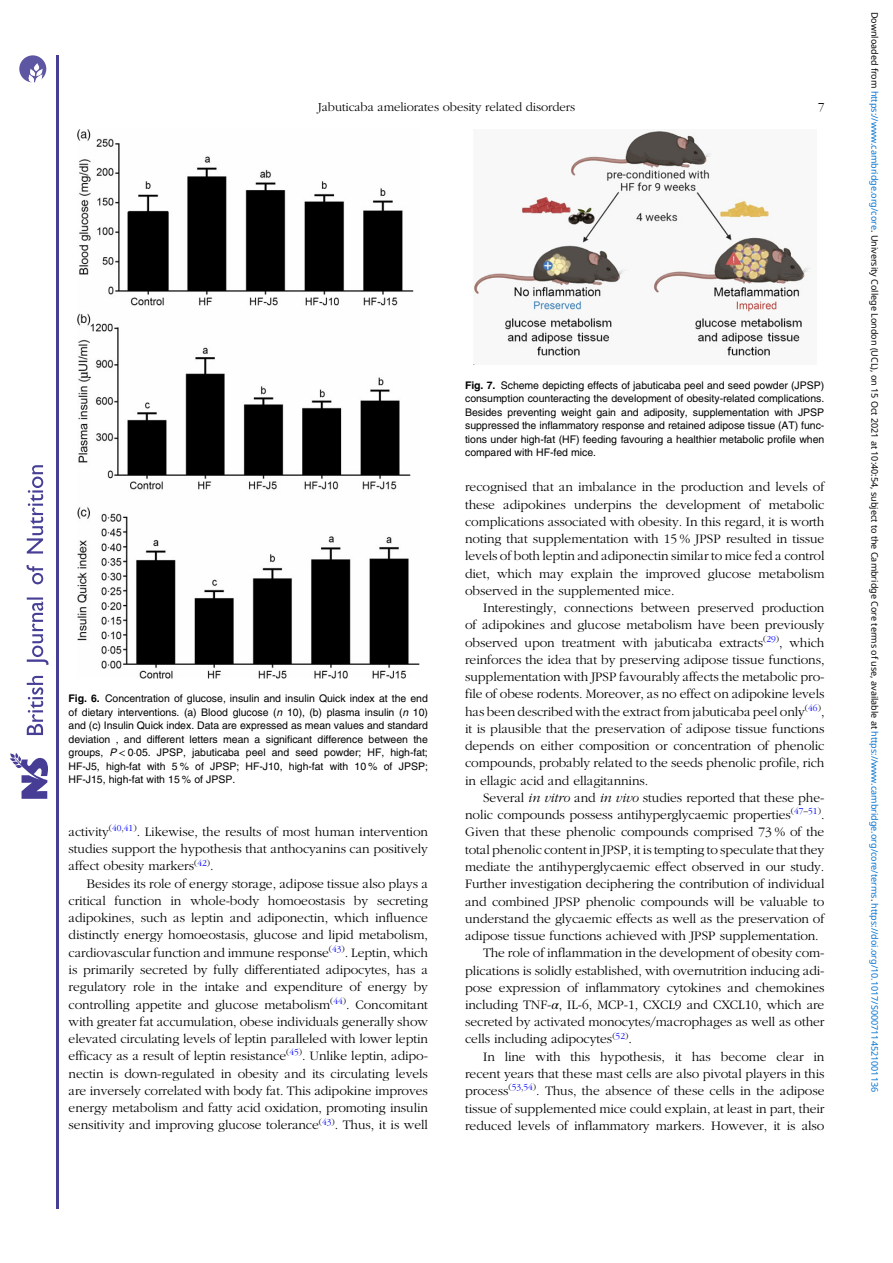
<style>
.page{position:relative;width:893px;height:1263px;background:#fff}
.page>*{position:absolute;margin:0;border:0;box-sizing:border-box;transform-origin:0 0}
.t1{font:13.5px/17.2px "Adv OT777 cf 4 fb";color:#000;text-align:justify}
.t2{font:12.75px "Adv OT777 cf 4 fb";color:#000}
.t3{font:10.5px/13.5px "Adv OT82 c 4 f 4 c 4";color:#000;text-align:justify}
.t4{font:9px "Noto Sans";color:#000}
.s1{font-family:"Adv O Tf 3919 c 9 c.B"}
.s2{font-family:"Adv OT7 a 027 dc 5.I"}
.s3{font-family:"Adv OT8608 a 8 d 1"}
.s4{font-family:"Adv OT4 e 1564 e 8.I"}
.s5{font-family:"Adv O Tdd 3 b 7348.I"}
.s6{color:#0172cf}
</style>
<div class="page">
<hr style="left:56px;top:55px;width:2px;height:1153px;background:#463f95">
<svg style="left:10px;top:753px;width:38px;height:46px"></svg>
<svg style="left:26px;top:465px;width:23px;height:270px"></svg>
<svg style="left:19px;top:55px;width:27px;height:27px"></svg>
<img style="left:77px;top:129px;width:342px;height:549px">
<img style="left:473px;top:131px;width:338px;height:234px">
<p class="t2" style="left:318px;top:102px;width:259px">Jabuticaba ameliorates obesity related disorders</p>
<p class="t2" style="left:818px;top:102px;width:8px">7</p>
<p class="t3" style="left:69px;top:693px;width:361px"><span class="s1">Fig. 6.</span> Concentration of glucose, insulin and insulin Quick index at the end of dietary interventions. (a) Blood glucose (<span class="s2">n</span> 10), (b) plasma insulin (<span class="s2">n</span> 10) and (c) Insulin Quick index. Data are expressed as mean values and standard deviation , and different letters mean a significant difference between the groups, <span class="s2">P</span> <span class="s3">&lt;</span> 0<span class="s3">·</span>05. JPSP, jabuticaba peel and seed powder; HF, high-fat; HF-J5, high-fat with 5 % of JPSP; HF-J10, high-fat with 10 % of JPSP; HF-J15, high-fat with 15 % of JPSP.</p>
<p class="t1" style="left:69px;top:824px;width:361px">activity<sup>(</sup><sup>40</sup><sup>,</sup><sup>41</sup><sup>)</sup>. Likewise, the results of most human intervention studies support the hypothesis that anthocyanins can positively affect obesity markers<sup>(</sup><sup>42</sup><sup>)</sup>.</p>
<p class="t1" style="left:69px;top:876px;width:361px;text-indent:18px">Besides its role of energy storage, adipose tissue also plays a critical function in whole-body homoeostasis by secreting adipokines, such as leptin and adiponectin, which influence distinctly energy homoeostasis, glucose and lipid metabolism, cardiovascular function and immune response<sup>(</sup><sup>43</sup><sup>)</sup>. Leptin, which is primarily secreted by fully differentiated adipocytes, has a regulatory role in the intake and expenditure of energy by controlling appetite and glucose metabolism<sup>(</sup><sup>44</sup><sup>)</sup>. Concomitant with greater fat accumulation, obese individuals generally show elevated circulating levels of leptin paralleled with lower leptin efficacy as a result of leptin resistance<sup>(</sup><sup>45</sup><sup>)</sup>. Unlike leptin, adipo&shy;nectin is down-regulated in obesity and its circulating levels are inversely correlated with body fat. This adipokine improves energy metabolism and fatty acid oxidation, promoting insulin sensitivity and improving glucose tolerance<sup>(</sup><sup>43</sup><sup>)</sup>. Thus, it is well</p>
<p class="t3" style="left:465px;top:379px;width:361px"><span class="s1">Fig. 7.</span> Scheme depicting effects of jabuticaba peel and seed powder (JPSP) consumption counteracting the development of obesity-related complications.<br>Besides preventing weight gain and adiposity, supplementation with JPSP suppressed the inflammatory response and retained adipose tissue (AT) func&shy;tions under high-fat (HF) feeding favouring a healthier metabolic profile when compared with HF-fed mice.</p>
<p class="t1" style="left:465px;top:480px;width:361px">recognised that an imbalance in the production and levels of these adipokines underpins the development of metabolic complications associated with obesity. In this regard, it is worth noting that supplementation with 15 % JPSP resulted in tissue levels of both leptin and adiponectin similar to mice fed a control diet, which may explain the improved glucose metabolism observed in the supplemented mice.</p>
<p class="t1" style="left:465px;top:600px;width:361px;text-indent:18px">Interestingly, connections between preserved production of adipokines and glucose metabolism have been previously observed upon treatment with jabuticaba extracts<sup>(</sup><sup>29</sup><sup>)</sup>, which reinforces the idea that by preserving adipose tissue functions, supplementation with JPSP favourably affects the metabolic pro&shy;file of obese rodents. Moreover, as no effect on adipokine levels has been described with the extract from jabuticaba peel only<sup>(</sup><sup>46</sup><sup>)</sup>, it is plausible that the preservation of adipose tissue functions depends on either composition or concentration of phenolic compounds, probably related to the seeds phenolic profile, rich in ellagic acid and ellagitannins.</p>
<p class="t1" style="left:483px;top:790px;width:343px">Several <span class="s4">in vitro</span> and <span class="s4">in vivo</span> studies reported that these phe-</p>
<p class="t1" style="left:465px;top:807px;width:361px">nolic compounds possess antihyperglycaemic properties<sup>(</sup><sup>47</sup><sup>–</sup><sup>51</sup><sup>)</sup>.</p>
<p class="t1" style="left:465px;top:825px;width:361px">Given that these phenolic compounds comprised 73 % of the</p>
<p class="t1" style="left:465px;top:842px;width:361px">total phenolic content in JPSP, it is tempting to speculate that they</p>
<p class="t1" style="left:465px;top:859px;width:361px">mediate the antihyperglycaemic effect observed in our study.</p>
<p class="t1" style="left:465px;top:876px;width:361px">Further investigation deciphering the contribution of individual</p>
<p class="t1" style="left:465px;top:894px;width:361px">and combined JPSP phenolic compounds will be valuable to</p>
<p class="t1" style="left:465px;top:911px;width:361px">understand the glycaemic effects as well as the preservation of</p>
<p class="t1" style="left:465px;top:928px;width:355px">adipose tissue functions achieved with JPSP supplementation.</p>
<p class="t1" style="left:483px;top:945px;width:343px">The role of inflammation in the development of obesity com-</p>
<p class="t1" style="left:465px;top:963px;width:361px">plications is solidly established, with overnutrition inducing adi-</p>
<p class="t1" style="left:465px;top:980px;width:361px">pose expression of inflammatory cytokines and chemokines</p>
<p class="t1" style="left:465px;top:997px;width:361px">including TNF-<span class="s5">α</span>, IL-6, MCP-1, CXCL9 and CXCL10, which are</p>
<p class="t1" style="left:465px;top:1014px;width:361px">secreted by activated monocytes/macrophages as well as other</p>
<p class="t1" style="left:465px;top:1032px;width:168px">cells including adipocytes<sup>(</sup><sup>52</sup><sup>)</sup>.</p>
<p class="t1" style="left:483px;top:1049px;width:343px">In line with this hypothesis, it has become clear in</p>
<p class="t1" style="left:465px;top:1066px;width:361px">recent years that these mast cells are also pivotal players in this</p>
<p class="t1" style="left:465px;top:1083px;width:361px">process<sup>(</sup><sup>53</sup><sup>,</sup><sup>54</sup><sup>)</sup>. Thus, the absence of these cells in the adipose</p>
<p class="t1" style="left:465px;top:1101px;width:361px">tissue of supplemented mice could explain, at least in part, their</p>
<p class="t1" style="left:465px;top:1118px;width:361px">reduced levels of inflammatory markers. However, it is also</p>
<p class="t4" style="left:881px;top:12px;width:1082px;rotate:90deg">Downloaded from <span class="s6">https://www.cambridge.org/core</span>. University College London (UCL), on 15 Oct 2021 at 10:40:54, subject to the Cambridge Core terms of use, available at <span class="s6">https://www.cambridge.org/core/terms</span>. <span class="s6">https://doi.org/10.1017/S0007114521001136</span></p>
</div>
